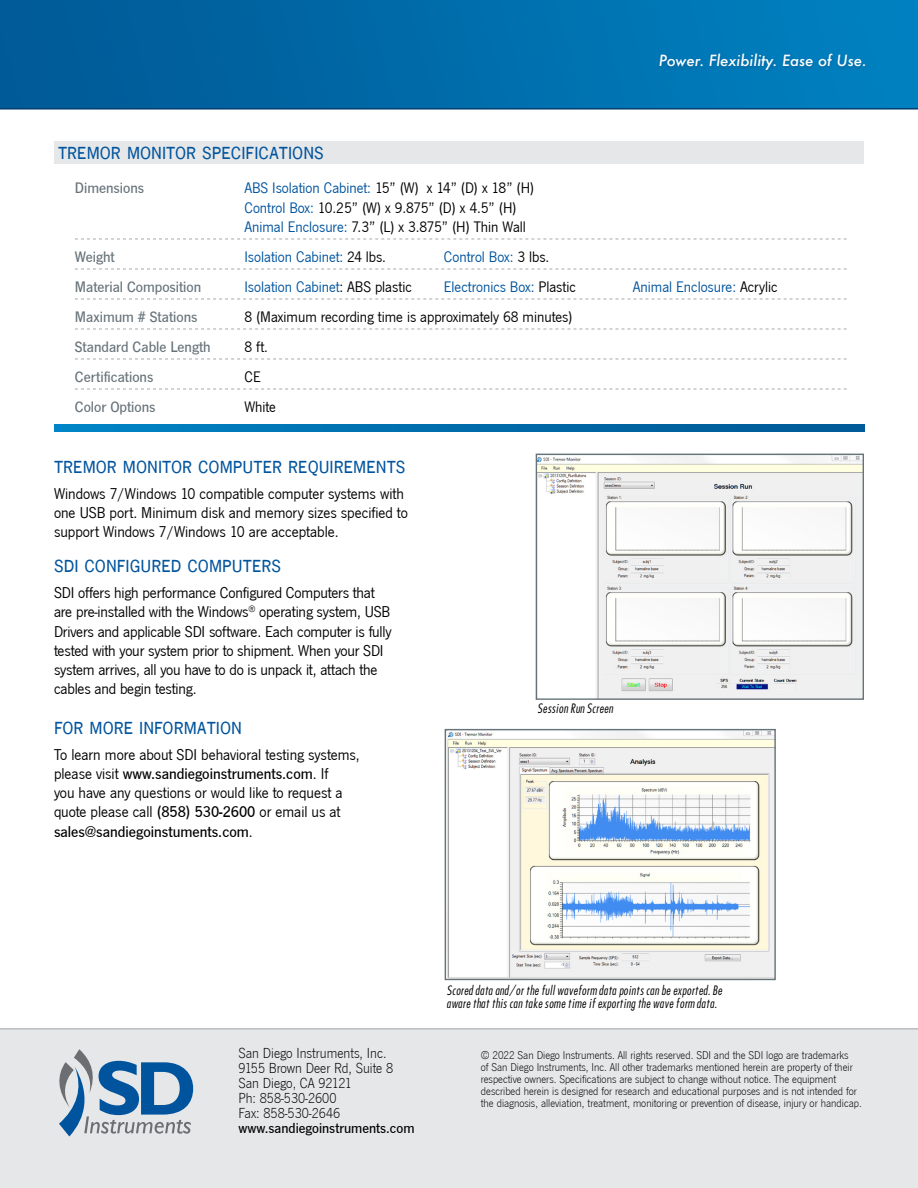
<style>
.page{position:relative;width:918px;height:1188px;background:#fff}
.page>*{position:absolute;margin:0;border:0;box-sizing:border-box;transform-origin:0 0}
.t1{font:21px "News Got DCD";color:#00549e}
.t2{font:16.2px/19.2px "News Got T";letter-spacing:-.01em;color:#000}
.t3{font:15.75px/19.2px "News Got T";color:#000}
.t4{font:15.75px "News Got T";color:#00549e}
.t5{font:500 15.75px "News Got T";color:#67737a}
.t6{font:15px/15px "News Got T Ligh";color:#000}
.t7{font:italic 500 15px "Futura";color:#fff}
.t8{font:500 15px "News Got T";color:#000}
.t9{font:italic 500 12px/13.5px "Futura Cond";color:#000}
.t10{font:11.7px/12px "News Got T Ligh";color:#000}
.s1{color:#00549e}
.s2{color:#000}
.s3{font-weight:500}
</style>
<div class="page">
<hr style="left:0;top:108px;width:918px;height:2px;background:#003d71">
<img style="left:0;top:0;width:918px;height:108px">
<div style="left:656px;top:51px;width:213px;height:24px;background:#0078b6"></div>
<div style="left:0;top:1029px;width:918px;height:159px;background:#e6e7e8"></div>
<hr style="left:0;top:1028px;width:918px;height:1px;background:#a7a9ac">
<svg style="left:59px;top:1049px;width:134px;height:87px"></svg>
<div style="left:54px;top:141px;width:810px;height:23px;background:#e6e7e8"></div>
<svg style="left:55px;top:425px;width:810px;height:6px;background:#006dab"></svg>
<svg style="left:75px;top:239px;width:772px;height:1px"></svg>
<svg style="left:75px;top:269px;width:772px;height:1px"></svg>
<svg style="left:75px;top:299px;width:772px;height:1px"></svg>
<svg style="left:75px;top:329px;width:772px;height:1px"></svg>
<svg style="left:75px;top:359px;width:772px;height:1px"></svg>
<svg style="left:75px;top:389px;width:772px;height:1px"></svg>
<img style="left:538px;top:456px;width:324px;height:242px">
<div style="left:536px;top:454px;width:328px;height:246px;border:1px solid #67737a"></div>
<img style="left:447px;top:731px;width:327px;height:247px">
<div style="left:445px;top:729px;width:331px;height:251px;border:1px solid #67737a"></div>
<p class="t1" style="left:58px;top:140px;width:267px">tremor monitor specifications</p>
<p class="t7" style="left:659px;top:50px;width:209px">Power. Flexibility. Ease of Use.</p>
<p class="t5" style="left:75px;top:180px;width:71px">Dimensions</p>
<p class="t3" style="left:244px;top:179px;width:291px"><span class="s1">ABS Isolation Cabinet:</span> 15” (W) x 14” (D) x 18” (H)<br><span class="s1">Control Box:</span> 10.25” (W) x 9.875” (D) x 4.5” (H)<br><span class="s1">Animal Enclosure:</span> 7.3” (L) x 3.875” (H) Thin Wall</p>
<p class="t5" style="left:75px;top:248px;width:41px">Weight</p>
<p class="t4" style="left:244px;top:248px;width:143px">Isolation Cabinet: <span class="s2">24 lbs.</span></p>
<p class="t4" style="left:444px;top:248px;width:107px">Control Box: <span class="s2">3 lbs.</span></p>
<p class="t5" style="left:75px;top:278px;width:128px">Material Composition</p>
<p class="t4" style="left:244px;top:278px;width:169px">Isolation Cabinet<span class="s2">: ABS plastic</span></p>
<p class="t4" style="left:444px;top:278px;width:133px">Electronics Box: <span class="s2">Plastic</span></p>
<p class="t4" style="left:633px;top:278px;width:146px">Animal Enclosure: <span class="s2">Acrylic</span></p>
<p class="t5" style="left:75px;top:308px;width:124px">Maximum # Stations</p>
<p class="t3" style="left:244px;top:307px;width:330px">8 (Maximum recording time is approximately 68 minutes)</p>
<p class="t5" style="left:75px;top:338px;width:137px">Standard Cable Length</p>
<p class="t3" style="left:244px;top:337px;width:25px">8 ft.</p>
<p class="t5" style="left:75px;top:368px;width:80px">Certifications</p>
<p class="t3" style="left:244px;top:367px;width:18px">CE</p>
<p class="t5" style="left:75px;top:398px;width:82px">Color Options</p>
<p class="t3" style="left:244px;top:397px;width:33px">White</p>
<p class="t1" style="left:54px;top:453px;width:353px">tremor monitor computer requirements</p>
<p class="t2" style="left:54px;top:484px;width:355px">Windows 7/Windows 10 compatible computer systems with one USB port. Minimum disk and memory sizes specified to support Windows 7/Windows 10 are acceptable.</p>
<p class="t1" style="left:54px;top:553px;width:229px">sdi configured computers</p>
<p class="t2" style="left:54px;top:583px;width:339px">SDI offers high performance Configured Computers that are pre-installed with the Windows<sup>®</sup> operating system, USB Drivers and applicable SDI software. Each computer is fully tested with your system prior to shipment. When your SDI system arrives, all you have to do is unpack it, attach the cables and begin testing.</p>
<p class="t1" style="left:54px;top:715px;width:190px">for more information</p>
<p class="t2" style="left:54px;top:745px;width:307px">To learn more about SDI behavioral testing systems, please visit <span class="s3">www.sandiegoinstruments.com</span>. If<br>you have any questions or would like to request a quote please call <span class="s3">(858) 530-2600</span> or email us at <span class="s3">sales@sandiegoinstuments.com</span>.</p>
<p class="t9" style="left:537px;top:702px;width:77px">Session Run Screen</p>
<p class="t6" style="left:238px;top:1046px;width:156px">San Diego Instruments, Inc.<br>9155 Brown Deer Rd, Suite 8<br>San Diego, CA 92121<br>Ph: 858-530-2600<br>Fax: 858-530-2646</p>
<p class="t8" style="left:238px;top:1120px;width:178px">www.sandiegoinstruments.com</p>
<p class="t9" style="left:446px;top:983px;width:277px">Scored data and/or the full waveform data points can be exported. Be aware that this can take some time if exporting the wave form data.</p>
<p class="t10" style="left:481px;top:1050px;width:383px">© 2022 San Diego Instruments. All rights reserved. SDI and the SDI logo are trademarks<br>of San Diego Instruments, Inc. All other trademarks mentioned herein are property of their respective owners. Specifications are subject to change without notice. The equipment described herein is designed for research and educational purposes and is not intended for the diagnosis, alleviation, treatment, monitoring or prevention of disease, injury or handicap.</p>
</div>
